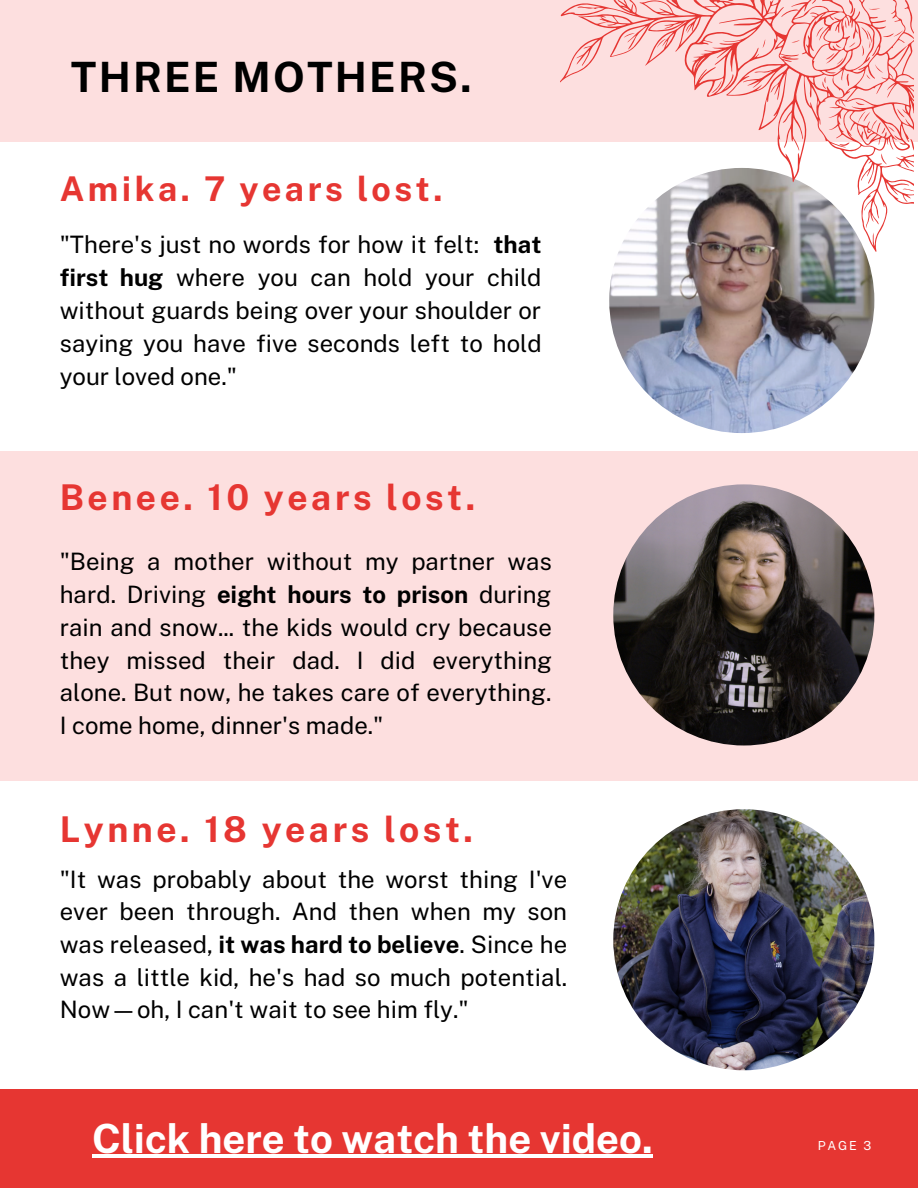
<style>
.page{position:relative;width:918px;height:1188px;background:#fff}
.page>*{position:absolute;margin:0;border:0;box-sizing:border-box;transform-origin:0 0}
.t1{font:700 41.7px "Public Sans";letter-spacing:.05em;color:#000}
.t2{font:700 40.2px "Public Sans";color:#fff}
.t3{font:700 35.55px "Public Sans";letter-spacing:.1em;color:#e63632}
.t4{font:700 34.05px "Public Sans";letter-spacing:.1em;color:#e63632}
.t5{font:24px/32.8px "Public Sans";color:#000;text-align:justify}
.t6{font:12.45px "Public Sans";color:#fff}
.s1{font-weight:700}
</style>
<div class="page">
<div style="left:0;top:451px;width:917px;height:330px;background:#fddfdf"></div>
<div style="left:0;top:1089px;width:917px;height:99px;background:#e63632"></div>
<div style="left:0;top:0;width:918px;height:142px;background:#fddfdf"></div>
<img style="left:609px;top:168px;width:265px;height:265px;border-radius:50%">
<svg style="left:560px;top:0;width:354px;height:252px"></svg>
<svg style="left:849px;top:0;width:4px;height:14px"></svg>
<svg style="left:910px;top:139px;width:4px;height:11px"></svg>
<svg style="left:903px;top:189px;width:11px;height:2px"></svg>
<svg style="left:812px;top:0;width:4px;height:4px"></svg>
<svg style="left:576px;top:55px;width:6px;height:3px"></svg>
<svg style="left:880px;top:153px;width:7px;height:11px"></svg>
<svg style="left:781px;top:56px;width:18px;height:4px"></svg>
<svg style="left:791px;top:40px;width:9px;height:3px"></svg>
<svg style="left:839px;top:143px;width:11px;height:3px"></svg>
<svg style="left:763px;top:39px;width:2px;height:9px"></svg>
<svg style="left:866px;top:64px;width:17px;height:15px"></svg>
<svg style="left:861px;top:0;width:53px;height:56px"></svg>
<svg style="left:624px;top:33px;width:11px;height:5px"></svg>
<svg style="left:847px;top:74px;width:2px;height:12px"></svg>
<svg style="left:817px;top:27px;width:7px;height:10px"></svg>
<svg style="left:845px;top:20px;width:2px;height:9px"></svg>
<svg style="left:849px;top:42px;width:6px;height:5px"></svg>
<svg style="left:822px;top:77px;width:4px;height:12px"></svg>
<svg style="left:856px;top:102px;width:14px;height:21px"></svg>
<svg style="left:877px;top:109px;width:27px;height:25px"></svg>
<svg style="left:657px;top:39px;width:9px;height:9px"></svg>
<svg style="left:826px;top:44px;width:17px;height:21px"></svg>
<svg style="left:712px;top:80px;width:9px;height:13px"></svg>
<img style="left:613px;top:484px;width:261px;height:261px;border-radius:50%">
<img style="left:613px;top:809px;width:261px;height:261px;border-radius:50%">
<hr style="left:92px;top:1155px;width:561px;height:3px;background:#fff">
<p class="t1" style="left:71px;top:52px;width:402px">THREE MOTHERS.</p>
<p class="t4" style="left:60px;top:168px;width:384px">Amika. 7 years lost.</p>
<p class="t5" style="left:60px;top:228px;width:483px">"There's just no words for how it felt: <span class="s1">that first hug</span> where you can hold your child without guards being over your shoulder or saying you have five seconds left to hold your loved one."</p>
<p class="t3" style="left:60px;top:476px;width:417px">Benee. 10 years lost.</p>
<p class="t5" style="left:60px;top:545px;width:494px">"Being a mother without my partner was hard. Driving <span class="s1">eight hours to prison</span> during rain and snow... the kids would cry because they missed their dad. I did everything alone. But now, he takes care of everything.<br>I come home, dinner's made."</p>
<p class="t3" style="left:60px;top:808px;width:415px">Lynne. 18 years lost.</p>
<p class="t5" style="left:60px;top:862px;width:509px">"It was probably about the worst thing I've ever been through. And then when my son was released, <span class="s1">it was hard to believe</span>. Since he was a little kid, he's had so much potential.<br>Now—oh, I can't wait to see him fly."</p>
<p class="t2" style="left:92px;top:1114px;width:562px">Click here to watch the video.</p>
<p class="t6" style="left:818px;top:1138px;width:55px">PAGE 3</p>
</div>
